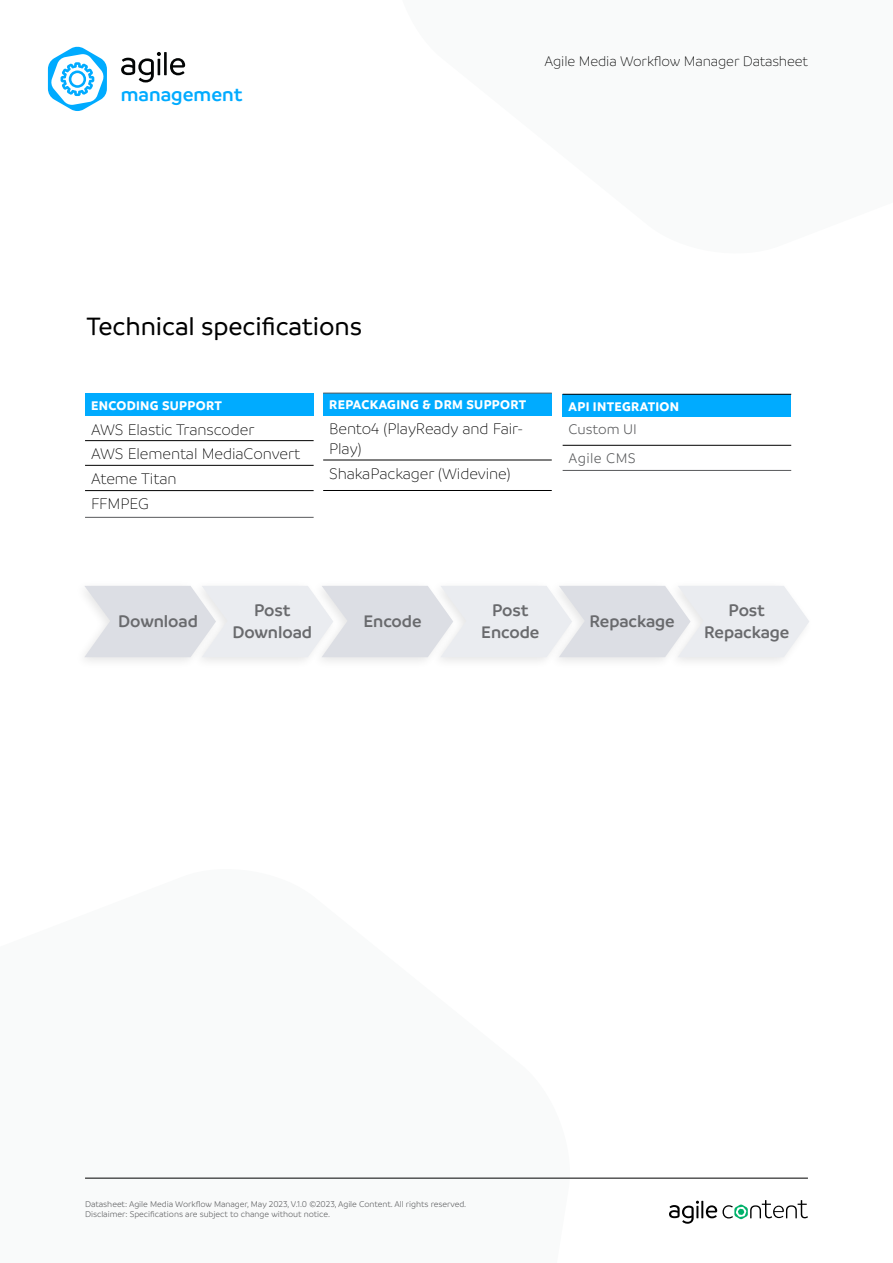
<style>
.page{position:relative;width:893px;height:1263px;background:#fff}
.page>*{position:absolute;margin:0;border:0;box-sizing:border-box;transform-origin:0 0}
.t1{font:500 27px "Branding";letter-spacing:-.005em;color:#000}
.t2{font:600 20.55px "Branding";color:#00abff}
.t3{font:600 18px/21.6px "Branding";letter-spacing:-.005em;color:#696a6d;text-align:center}
.t4{font:300 16.5px/24.9px "Branding";letter-spacing:-.005em;color:#000}
.t5{font:300 15px "Branding";letter-spacing:-.01em;color:#000}
.t6{font:300 15px/28.7px "Branding";letter-spacing:.005em;color:#58595b}
.t7{font:700 13.5px "Branding";letter-spacing:.025em;color:#fff}
.t8{font:300 9px/10.8px "Branding";letter-spacing:-.005em;color:#58595b}
</style>
<div class="page">
<div style="left:667px;top:579px;width:148px;height:90px;background:#000;opacity:.1"></div>
<div style="left:548px;top:579px;width:148px;height:90px;background:#000;opacity:.1"></div>
<div style="left:429px;top:579px;width:148px;height:90px;background:#000;opacity:.1"></div>
<div style="left:311px;top:579px;width:147px;height:90px;background:#000;opacity:.1"></div>
<div style="left:191px;top:579px;width:148px;height:90px;background:#000;opacity:.1"></div>
<div style="left:73px;top:579px;width:148px;height:90px;background:#000;opacity:.1"></div>
<svg style="left:84px;top:586px;width:725px;height:71px;background:#e5e7eb"></svg>
<div style="left:85px;top:393px;width:229px;height:23px;background:#00abff"></div>
<hr style="left:85px;top:440px;width:229px;height:1px;background:#000">
<hr style="left:85px;top:465px;width:229px;height:1px;background:#000">
<hr style="left:85px;top:490px;width:229px;height:1px;background:#000">
<hr style="left:85px;top:517px;width:229px;height:1px;background:#58595b">
<svg style="left:121px;top:52px;width:64px;height:30px"></svg>
<svg style="left:48px;top:46px;width:59px;height:65px"></svg>
<div style="left:323px;top:393px;width:229px;height:22px;background:#00abff"></div>
<hr style="left:323px;top:460px;width:229px;height:1px;background:#000">
<hr style="left:323px;top:490px;width:229px;height:1px;background:#000">
<hr style="left:323px;top:393px;width:229px;height:1px;background:#58595b">
<div style="left:563px;top:394px;width:228px;height:23px;background:#00abff"></div>
<hr style="left:563px;top:394px;width:228px;height:1px;background:#000">
<hr style="left:563px;top:445px;width:228px;height:1px;background:#000">
<hr style="left:563px;top:470px;width:228px;height:1px;background:#58595b">
<hr style="left:85px;top:1178px;width:723px;height:1px;background:#000">
<svg style="left:669px;top:1200px;width:139px;height:24px"></svg>
<h2 class="t2" style="left:121px;top:83px;width:123px">management</h2>
<h3 class="t5" style="left:545px;top:53px;width:265px">Agile Media Workflow Manager Datasheet</h3>
<h1 class="t1" style="left:86px;top:313px;width:277px">Technical specifications</h1>
<h3 class="t7" style="left:91px;top:398px;width:132px">ENCODING SUPPORT</h3>
<h3 class="t4" style="left:91px;top:417px;width:211px">AWS Elastic Transcoder<br>AWS Elemental MediaConvert<br>Ateme Titan<br>FFMPEG</h3>
<h3 class="t7" style="left:329px;top:397px;width:199px">REPACKAGING &amp; DRM SUPPORT</h3>
<h3 class="t4" style="left:329px;top:419px;width:196px;line-height:19.8px">Bento4 (PlayReady and Fair-<br>Play)</h3>
<h3 class="t4" style="left:329px;top:461px;width:183px">ShakaPackager (Widevine)</h3>
<h3 class="t7" style="left:569px;top:398px;width:112px">API INTEGRATION</h3>
<h3 class="t6" style="left:569px;top:415px;width:70px">Custom UI<br>Agile CMS</h3>
<h3 class="t3" style="left:118px;top:611px;width:81px">Download</h3>
<h3 class="t3" style="left:232px;top:599px;width:81px">Post<br>Download</h3>
<h3 class="t3" style="left:363px;top:611px;width:60px">Encode</h3>
<h3 class="t3" style="left:481px;top:599px;width:60px">Post<br>Encode</h3>
<h3 class="t3" style="left:590px;top:611px;width:87px">Repackage</h3>
<h3 class="t3" style="left:704px;top:599px;width:87px">Post<br>Repackage</h3>
<p class="t8" style="left:85px;top:1198px;width:383px">Datasheet: Agile Media Workflow Manager, May 2023, V.1.0 ©2023, Agile Content. All rights reserved.<br>Disclaimer: Specifications are subject to change without notice.</p>
</div>
